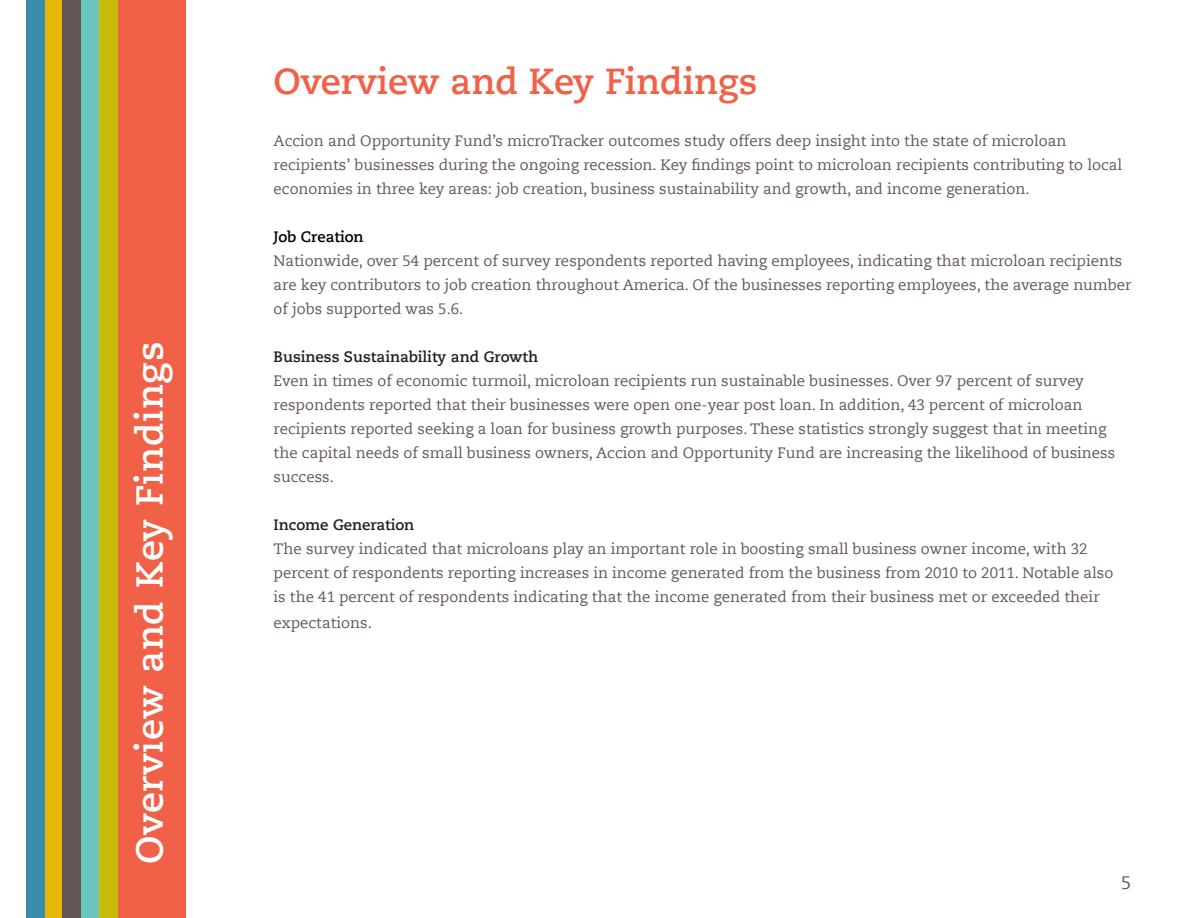
<style>
.page{position:relative;width:1188px;height:918px;background:#fff}
.page>*{position:absolute;margin:0;border:0;box-sizing:border-box;transform-origin:0 0}
.t1{font:700 37.5px "Caecilia Com 75";letter-spacing:.02em;color:#fff}
.Body{font:700 36px "Caecilia Com 75";color:#f16147}
.t2{font:18px "Caecilia Com 55 Roman";color:#645556}
.Paragraph_Style_1{font:15px/24px "Caecilia Com 55 Roman";color:#645556}
.Body-2{font:700 15px "Caecilia Com 75";color:#231f20}
.Body-3{font:700 15px "Caecilia Com 75";color:#000}
</style>
<div class="page">
<div style="left:117px;top:0;width:69px;height:918px;background:#f16147"></div>
<div style="left:45px;top:0;width:18px;height:918px;background:#e8b809"></div>
<div style="left:27px;top:0;width:18px;height:918px;background:#3c8cad"></div>
<div style="left:63px;top:0;width:18px;height:918px;background:#645556"></div>
<div style="left:81px;top:0;width:21px;height:918px;background:#6bc5bd"></div>
<div style="left:99px;top:0;width:18px;height:918px;background:#c7bb0c"></div>
<p class="t1" style="left:124px;top:864px;width:524px;rotate:-90deg">Overview and Key Findings</p>
<p class="Body" style="left:274px;top:57px;width:486px">Overview and Key Findings</p>
<p class="Paragraph_Style_1" style="left:274px;top:129px;width:850px">Accion and Opportunity Fund’s microTracker outcomes study offers deep insight into the state of microloan recipients’ businesses during the ongoing recession. Key findings point to microloan recipients contributing to local economies in three key areas: job creation, business sustainability and growth, and income generation.</p>
<p class="Body-3" style="left:274px;top:227px;width:92px">Job Creation</p>
<p class="Paragraph_Style_1" style="left:274px;top:249px;width:859px">Nationwide, over 54 percent of survey respondents reported having employees, indicating that microloan recipients are key contributors to job creation throughout America. Of the businesses reporting employees, the average number of jobs supported was 5.6.</p>
<p class="Body-2" style="left:274px;top:347px;width:266px">Business Sustainability and Growth</p>
<p class="Paragraph_Style_1" style="left:274px;top:369px;width:843px">Even in times of economic turmoil, microloan recipients run sustainable businesses. Over 97 percent of survey respondents reported that their businesses were open one-year post loan. In addition, 43 percent of microloan recipients reported seeking a loan for business growth purposes. These statistics strongly suggest that in meeting the capital needs of small business owners, Accion and Opportunity Fund are increasing the likelihood of business success.</p>
<p class="Body-2" style="left:274px;top:515px;width:142px">Income Generation</p>
<p class="Paragraph_Style_1" style="left:274px;top:537px;width:841px">The survey indicated that microloans play an important role in boosting small business owner income, with 32 percent of respondents reporting increases in income generated from the business from 2010 to 2011. Notable also is the 41 percent of respondents indicating that the income generated from their business met or exceeded their</p>
<p class="Paragraph_Style_1" style="left:274px;top:611px;width:100px">expectations.</p>
<p class="t2" style="left:1121px;top:870px;width:12px">5</p>
</div>
